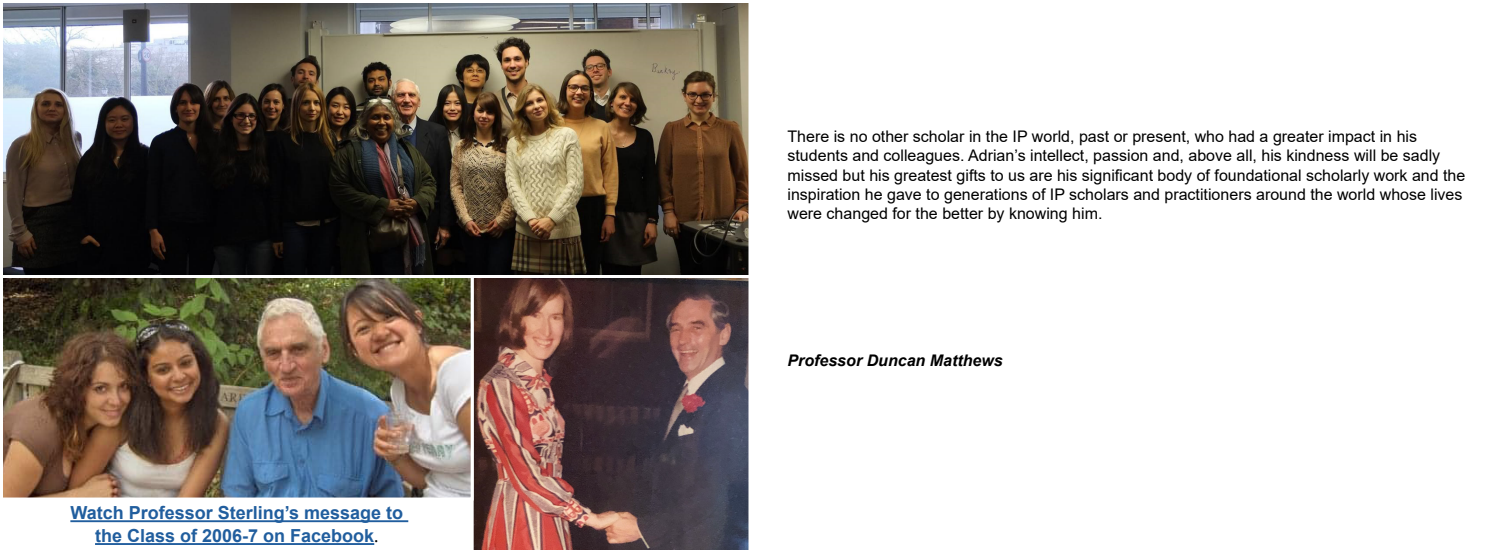
<style>
.page{position:relative;width:1503px;height:553px;background:#fff}
.page>*{position:absolute;margin:0;border:0;box-sizing:border-box;transform-origin:0 0}
.t1{font:700 18px/22.8px "Arial";color:#215e9e;text-align:center}
.t2{font:16px/19.2px "Arial";color:#000}
.t3{font:italic 700 16px "Arial";color:#000}
.s1{font-family:"Minion Pro";font-weight:400;font-size:19px;color:#000}
</style>
<div class="page">
<img style="left:4px;top:4px;width:743px;height:270px">
<div style="left:0;top:0;width:751px;height:278px;border:3px solid #fff"></div>
<img style="left:474px;top:279px;width:273px;height:270px">
<div style="left:470px;top:275px;width:281px;height:278px;border:3px solid #fff"></div>
<img style="left:4px;top:279px;width:465px;height:217px">
<div style="left:0;top:275px;width:473px;height:225px;border:3px solid #fff"></div>
<hr style="left:70px;top:520px;width:338px;height:2px;background:#215e9e">
<hr style="left:95px;top:543px;width:279px;height:2px;background:#215e9e">
<p class="t1" style="left:70px;top:502px;width:334px">Watch Professor Sterling’s message to the Class of 2006-7 on Facebook<span class="s1">.</span></p>
<p class="t2" style="left:787px;top:127px;width:679px">There is no other scholar in the IP world, past or present, who had a greater impact in his students and colleagues. Adrian’s intellect, passion and, above all, his kindness will be sadly missed but his greatest gifts to us are his significant body of foundational scholarly work and the inspiration he gave to generations of IP scholars and practitioners around the world whose lives were changed for the better by knowing him.</p>
<p class="t3" style="left:787px;top:350px;width:217px">Professor Duncan Matthews</p>
</div>
